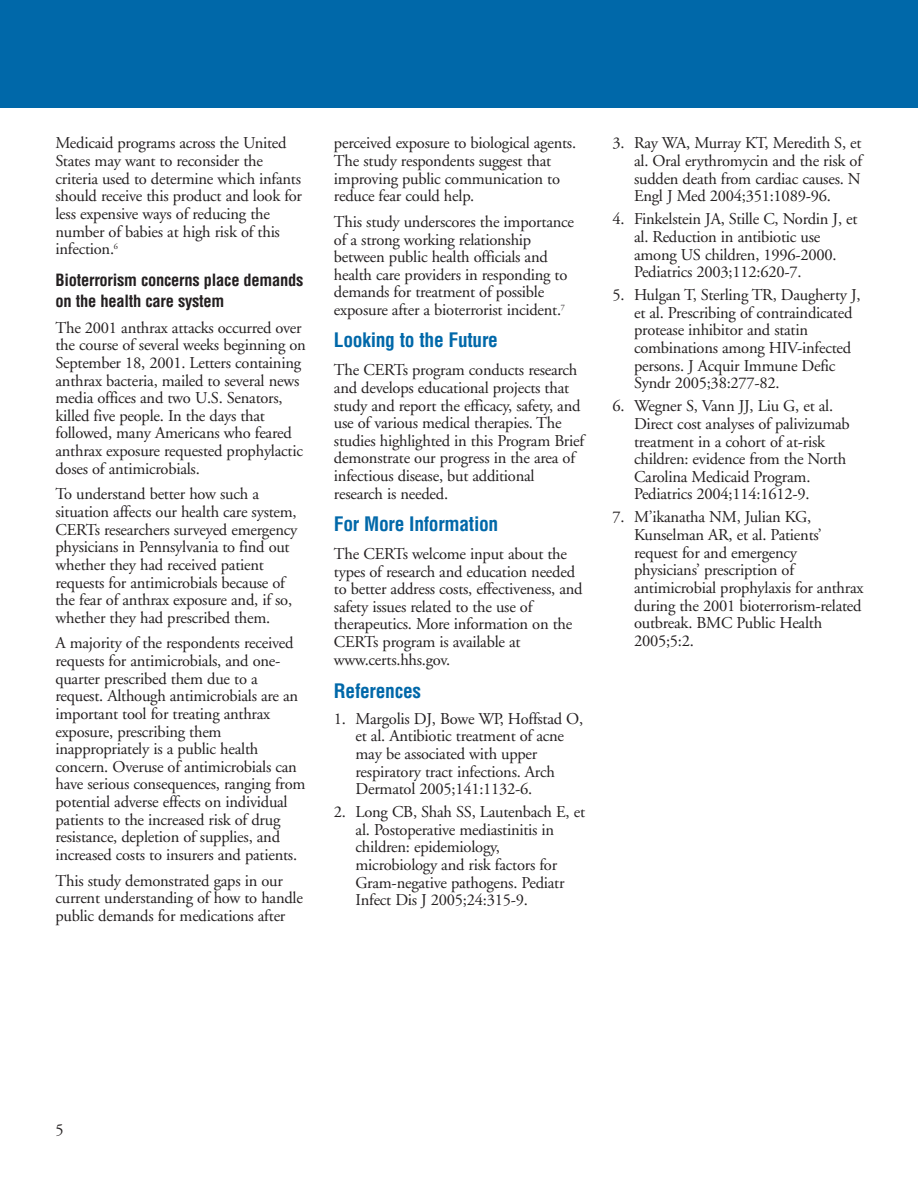
<style>
.page{position:relative;width:918px;height:1188px;background:#fff}
.page>*{position:absolute;margin:0;border:0;box-sizing:border-box;transform-origin:0 0}
.t1{font:700 condensed 19.5px "Helvetica";letter-spacing:-.015em;color:#0068a9}
.t2{font:16.5px/17.5px "Adobe Garamond";letter-spacing:-.015em;color:#231f20}
.t3{font:700 condensed 16.5px/21px "Helvetica";letter-spacing:-.015em;color:#231f20}
</style>
<div class="page">
<div style="left:0;top:0;width:918px;height:108px;background:#0068a9"></div>
<p class="t2" style="left:56px;top:136px;width:248px">Medicaid programs across the United States may want to reconsider the criteria used to determine which infants should receive this product and look for less expensive ways of reducing the number of babies at high risk of this infection.<sup>6</sup></p>
<p class="t3" style="left:56px;top:270px;width:250px">Bioterrorism concerns place demands on the health care system</p>
<p class="t2" style="left:56px;top:320px;width:252px">The 2001 anthrax attacks occurred over the course of several weeks beginning on September 18, 2001. Letters containing anthrax bacteria, mailed to several news media offices and two U.S. Senators, killed five people. In the days that followed, many Americans who feared anthrax exposure requested prophylactic doses of antimicrobials.</p>
<p class="t2" style="left:56px;top:487px;width:243px">To understand better how such a situation affects our health care system, CERTs researchers surveyed emergency physicians in Pennsylvania to find out whether they had received patient requests for antimicrobials because of the fear of anthrax exposure and, if so, whether they had prescribed them.</p>
<p class="t2" style="left:56px;top:636px;width:251px">A majority of the respondents received requests for antimicrobials, and one&shy;quarter prescribed them due to a request. Although antimicrobials are an important tool for treating anthrax exposure, prescribing them inappropriately is a public health concern. Overuse of antimicrobials can have serious consequences, ranging from potential adverse effects on individual patients to the increased risk of drug resistance, depletion of supplies, and increased costs to insurers and patients.</p>
<p class="t2" style="left:56px;top:873px;width:249px">This study demonstrated gaps in our current understanding of how to handle public demands for medications after</p>
<p class="t2" style="left:334px;top:136px;width:244px">perceived exposure to biological agents.<br>The study respondents suggest that improving public communication to reduce fear could help.</p>
<p class="t2" style="left:334px;top:214px;width:242px">This study underscores the importance of a strong working relationship between public health officials and health care providers in responding to demands for treatment of possible exposure after a bioterrorist incident.<sup>7</sup></p>
<p class="t1" style="left:334px;top:329px;width:166px">Looking to the Future</p>
<p class="t2" style="left:334px;top:363px;width:252px">The CERTs program conducts research and develops educational projects that study and report the efficacy, safety, and use of various medical therapies. The studies highlighted in this Program Brief demonstrate our progress in the area of infectious disease, but additional research is needed.</p>
<p class="t1" style="left:334px;top:512px;width:166px">For More Information</p>
<p class="t2" style="left:334px;top:546px;width:250px">The CERTs welcome input about the types of research and education needed to better address costs, effectiveness, and safety issues related to the use of therapeutics. More information on the CERTs program is available at www.certs.hhs.gov.</p>
<p class="t1" style="left:334px;top:680px;width:89px">References</p>
<p class="t2" style="left:356px;top:711px;width:229px;text-indent:-22px">1. Margolis DJ, Bowe WP, Hoffstad O, et al. Antibiotic treatment of acne may be associated with upper respiratory tract infections. Arch<br>Dermatol 2005;141:1132-6.</p>
<p class="t2" style="left:356px;top:805px;width:231px;text-indent:-22px">2. Long CB, Shah SS, Lautenbach E, et al. Postoperative mediastinitis in children: epidemiology, microbiology and risk factors for<br>Gram-negative pathogens. Pediatr<br>Infect Dis J 2005;24:315-9.</p>
<p class="t2" style="left:634px;top:136px;width:230px;text-align:justify;text-indent:-22px">3. Ray WA, Murray KT, Meredith S, et al. Oral erythromycin and the risk of sudden death from cardiac causes. N Engl J Med 2004;351:1089-96.</p>
<p class="t2" style="left:634px;top:212px;width:225px;text-indent:-22px">4. Finkelstein JA, Stille C, Nordin J, et al. Reduction in antibiotic use among US children, 1996-2000.<br>Pediatrics 2003;112:620-7.</p>
<p class="t2" style="left:634px;top:288px;width:228px;text-indent:-22px">5. Hulgan T, Sterling TR, Daugherty J, et al. Prescribing of contraindicated protease inhibitor and statin combinations among HIV-infected persons. J Acquir Immune Defic<br>Syndr 2005;38:277-82.</p>
<p class="t2" style="left:634px;top:399px;width:217px;text-indent:-22px">6. Wegner S, Vann JJ, Liu G, et al.<br>Direct cost analyses of palivizumab treatment in a cohort of at-risk children: evidence from the North<br>Carolina Medicaid Program.<br>Pediatrics 2004;114:1612-9.</p>
<p class="t2" style="left:634px;top:510px;width:231px;text-indent:-22px">7. M’ikanatha NM, Julian KG,<br>Kunselman AR, et al. Patients’ request for and emergency physicians’ prescription of antimicrobial prophylaxis for anthrax during the 2001 bioterrorism-related outbreak. BMC Public Health<br>2005;5:2.</p>
<p class="t2" style="left:56px;top:1123px;width:10px">5</p>
</div>
